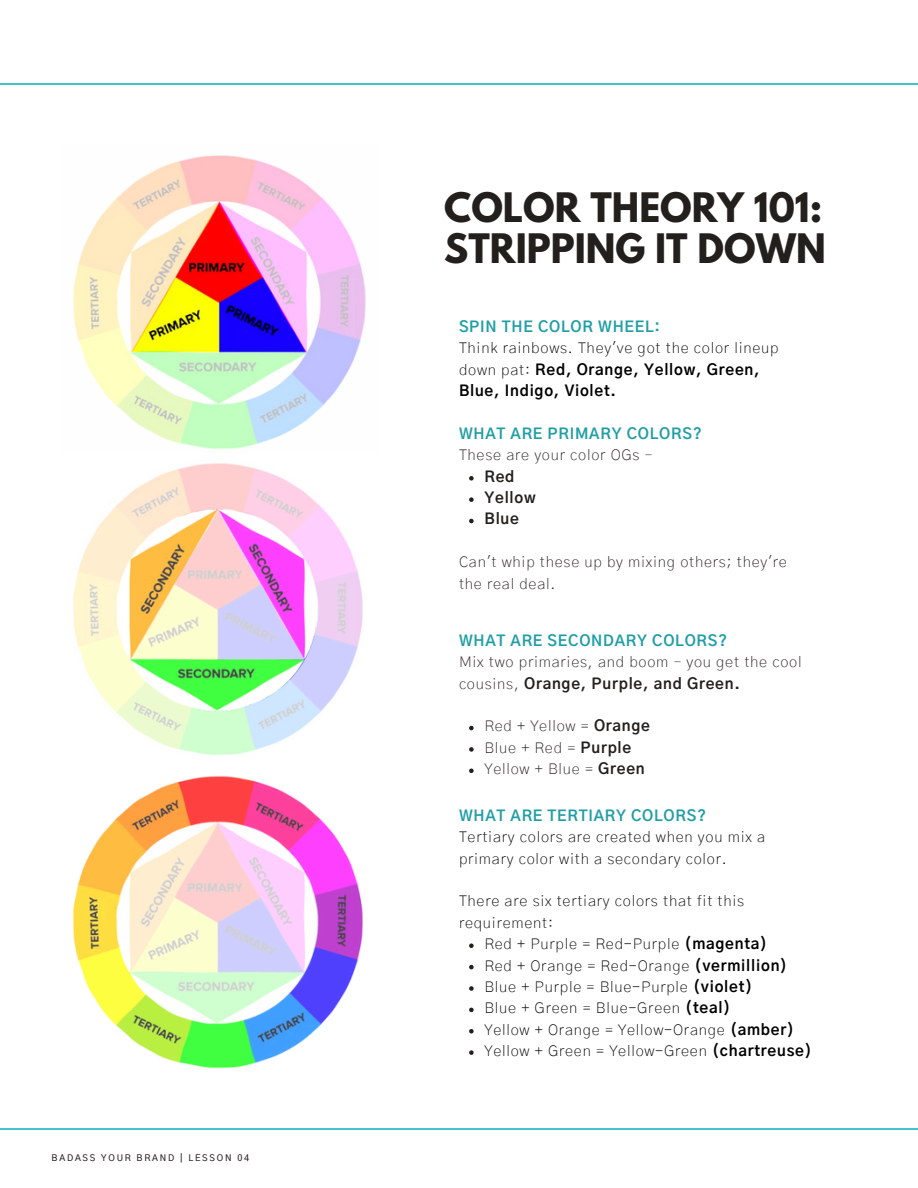
<style>
.page{position:relative;width:918px;height:1188px;background:#fff}
.page>*{position:absolute;margin:0;border:0;box-sizing:border-box;transform-origin:0 0}
.t1{font:700 36px/40.5px "League Spartan";color:#231f1d}
.t2{font:200 15px/21.3px "Gothic A1";letter-spacing:.05em;color:#000}
.t3{font:200 15px/21.3px "Gothic A1";letter-spacing:.05em;color:#231f1d}
.t4{font:700 15px "Gothic A1";letter-spacing:.05em;color:#209ea4}
.t5{font:700 15px/21.3px "Gothic A1";letter-spacing:.05em;color:#231f1d}
.t6{font:500 8.85px "Gothic A1";letter-spacing:.2em;color:#231f1d}
.s1{font-weight:700}
</style>
<div class="page">
<hr style="left:0;top:84px;width:918px;height:1px;background:#40c6cc">
<hr style="left:0;top:1128px;width:918px;height:1px;background:#40c6cc">
<svg style="left:469px;top:476px;width:5px;height:5px"></svg>
<svg style="left:469px;top:497px;width:5px;height:5px"></svg>
<svg style="left:469px;top:519px;width:5px;height:4px"></svg>
<svg style="left:469px;top:726px;width:5px;height:4px"></svg>
<svg style="left:469px;top:747px;width:5px;height:5px"></svg>
<svg style="left:469px;top:769px;width:5px;height:4px"></svg>
<svg style="left:469px;top:944px;width:5px;height:4px"></svg>
<svg style="left:469px;top:965px;width:5px;height:4px"></svg>
<svg style="left:469px;top:986px;width:5px;height:5px"></svg>
<svg style="left:469px;top:1008px;width:5px;height:4px"></svg>
<svg style="left:469px;top:1029px;width:5px;height:5px"></svg>
<svg style="left:469px;top:1050px;width:5px;height:5px"></svg>
<img style="left:73px;top:155px;width:293px;height:293px">
<img style="left:73px;top:448px;width:290px;height:307px">
<img style="left:73px;top:776px;width:290px;height:293px">
<p class="t6" style="left:52px;top:1154px;width:199px">BADASS YOUR BRAND | LESSON 04</p>
<p class="t1" style="left:444px;top:192px;width:383px">COLOR THEORY 101:<br>STRIPPING IT DOWN</p>
<p class="t4" style="left:459px;top:320px;width:202px">SPIN THE COLOR WHEEL:</p>
<p class="t2" style="left:459px;top:338px;width:321px">Think rainbows. They've got the color lineup down pat: <span class="s1">Red, Orange, Yellow, Green,<br>Blue, Indigo, Violet.</span></p>
<p class="t4" style="left:459px;top:427px;width:244px">WHAT ARE PRIMARY COLORS?</p>
<p class="t3" style="left:459px;top:445px;width:195px">These are your color OGs –</p>
<p class="t5" style="left:484px;top:467px;width:53px">Red<br>Yellow<br>Blue</p>
<p class="t3" style="left:459px;top:552px;width:329px">Can't whip these up by mixing others; they're the real deal.</p>
<p class="t4" style="left:459px;top:634px;width:270px">WHAT ARE SECONDARY COLORS?</p>
<p class="t3" style="left:459px;top:652px;width:344px">Mix two primaries, and boom – you get the cool cousins, <span class="s1">Orange, Purple, and Green.</span></p>
<p class="t3" style="left:484px;top:716px;width:167px">Red + Yellow = <span class="s1">Orange<br></span>Blue + Red = <span class="s1">Purple<br></span>Yellow + Blue = <span class="s1">Green</span></p>
<p class="t4" style="left:459px;top:809px;width:249px">WHAT ARE TERTIARY COLORS?</p>
<p class="t2" style="left:459px;top:827px;width:308px">Tertiary colors are created when you mix a primary color with a secondary color.</p>
<p class="t2" style="left:459px;top:891px;width:287px">There are six tertiary colors that fit this requirement:</p>
<p class="t2" style="left:484px;top:934px;width:329px">Red + Purple = Red-Purple <span class="s1">(magenta)<br></span>Red + Orange = Red-Orange <span class="s1">(vermillion)<br></span>Blue + Purple = Blue-Purple <span class="s1">(violet)<br></span>Blue + Green = Blue-Green <span class="s1">(teal)<br></span>Yellow + Orange = Yellow-Orange <span class="s1">(amber)<br></span>Yellow + Green = Yellow-Green <span class="s1">(chartreuse)</span></p>
</div>
